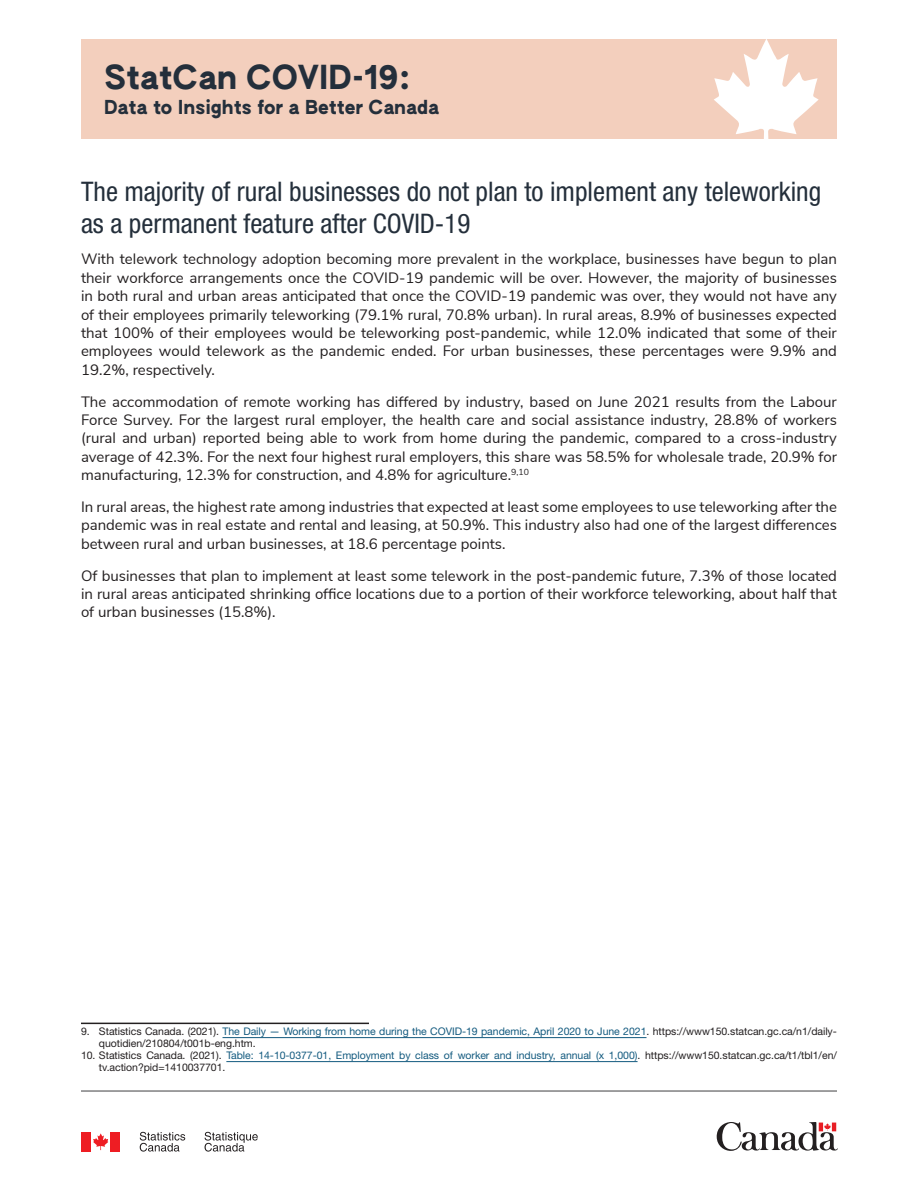
<style>
.page{position:relative;width:918px;height:1188px;background:#fff}
.page>*{position:absolute;margin:0;border:0;box-sizing:border-box;transform-origin:0 0}
.t1{font:32.25px "AUTHENTIC Sans 150";letter-spacing:-.005em;color:#242f3b}
.t2{font:condensed 27px/31.5px "Helvetica Neue LT Std";color:#242f3b}
.t3{font:18.75px "AUTHENTIC Sans 150";letter-spacing:-.005em;color:#242f3b}
.t4{font:15px/18.3px "Nunito Sans";color:#231f20;text-align:justify}
.t5{font:10.5px/12px "Helvetica Neue LT Std";letter-spacing:-.005em;color:#231f20}
.s1{color:#135a7f}
</style>
<div class="page">
<hr style="left:81px;top:1023px;width:288px;height:1px;background:#231f20">
<hr style="left:223px;top:1037px;width:424px;height:1px;background:#135a7f">
<hr style="left:226px;top:1061px;width:412px;height:1px;background:#135a7f">
<svg style="left:717px;top:1122px;width:121px;height:29px"></svg>
<svg style="left:93px;top:1133px;width:15px;height:17px"></svg>
<div style="left:81px;top:1132px;width:10px;height:20px;background:#ee1d23"></div>
<div style="left:111px;top:1132px;width:9px;height:20px;background:#ee1d23"></div>
<svg style="left:205px;top:1132px;width:53px;height:20px"></svg>
<svg style="left:140px;top:1132px;width:45px;height:20px"></svg>
<hr style="left:81px;top:1091px;width:756px;height:1px;background:#404042">
<div style="left:81px;top:39px;width:756px;height:100px;background:#f3cfbd"></div>
<svg style="left:714px;top:39px;width:105px;height:100px"></svg>
<h1 class="t1" style="left:104px;top:56px;width:308px">StatCan COVID-19:</h1>
<p class="t3" style="left:104px;top:95px;width:337px">Data to Insights for a Better Canada</p>
<h2 class="t2" style="left:81px;top:176px;width:742px">The majority of rural businesses do not plan to implement any teleworking as a permanent feature after COVID-19</h2>
<p class="t4" style="left:81px;top:249px;width:758px">With telework technology adoption becoming more prevalent in the workplace, businesses have begun to plan their workforce arrangements once the COVID-19 pandemic will be over. However, the majority of businesses in both rural and urban areas anticipated that once the COVID-19 pandemic was over, they would not have any of their employees primarily teleworking (79.1% rural, 70.8% urban). In rural areas, 8.9% of businesses expected that 100% of their employees would be teleworking post-pandemic, while 12.0% indicated that some of their employees would telework as the pandemic ended. For urban businesses, these percentages were 9.9% and 19.2%, respectively.</p>
<p class="t4" style="left:81px;top:391px;width:758px">The accommodation of remote working has differed by industry, based on June 2021 results from the Labour Force Survey. For the largest rural employer, the health care and social assistance industry, 28.8% of workers (rural and urban) reported being able to work from home during the pandemic, compared to a cross-industry average of 42.3%. For the next four highest rural employers, this share was 58.5% for wholesale trade, 20.9% for manufacturing, 12.3% for construction, and 4.8% for agriculture.<sup>9,10</sup></p>
<p class="t4" style="left:81px;top:497px;width:758px">In rural areas, the highest rate among industries that expected at least some employees to use teleworking after the pandemic was in real estate and rental and leasing, at 50.9%. This industry also had one of the largest differences between rural and urban businesses, at 18.6 percentage points.</p>
<p class="t4" style="left:81px;top:565px;width:758px">Of businesses that plan to implement at least some telework in the post-pandemic future, 7.3% of those located in rural areas anticipated shrinking office locations due to a portion of their workforce teleworking, about half that of urban businesses (15.8%).</p>
<p class="t5" style="left:99px;top:1025px;width:739px;text-indent:-18px">9. Statistics Canada. (2021). <span class="s1">The Daily — Working from home during the COVID-19 pandemic, April 2020 to June 2021</span>. https://www150.statcan.gc.ca/n1/daily&shy;quotidien/210804/t001b-eng.htm.</p>
<p class="t5" style="left:99px;top:1049px;width:739px;text-indent:-18px">10. Statistics Canada. (2021). <span class="s1">Table: 14-10-0377-01, Employment by class of worker and industry, annual (x 1,000)</span>. https://www150.statcan.gc.ca/t1/tbl1/en/ tv.action?pid=1410037701.</p>
</div>
